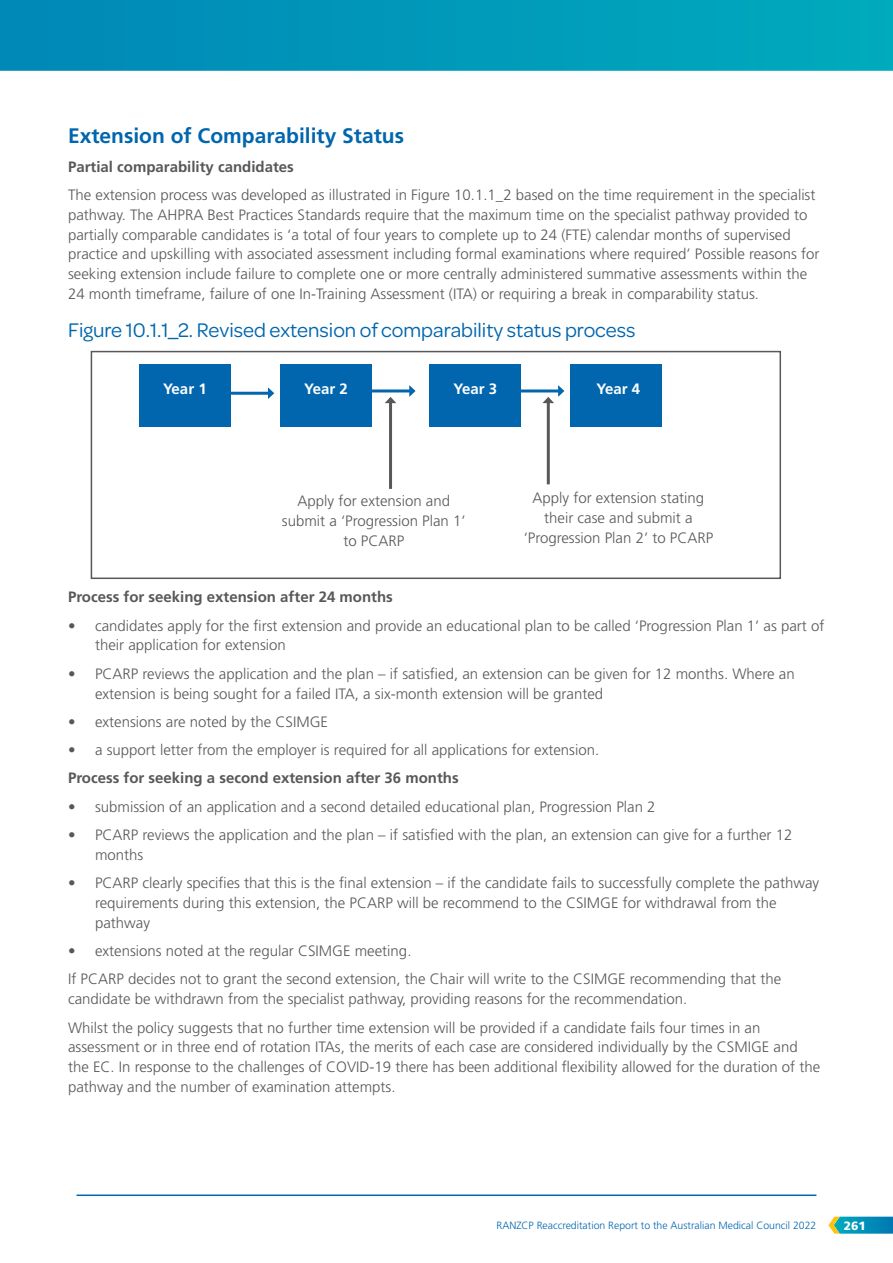
<style>
.page{position:relative;width:893px;height:1263px;background:#fff}
.page>*{position:absolute;margin:0;border:0;box-sizing:border-box;transform-origin:0 0}
.t1{font:21px "Omnes";color:#0166ae}
.body{font:700 21px "Frutiger LT Std";color:#0166ae}
.body-2{font:300 15px/19.8px "Frutiger LT Std";color:#57585a}
.body-3{font:700 15px "Frutiger LT Std";color:#57585a}
.t2{font:700 15px "Frutiger LT Std";color:#fff}
.t3{font:900 12px "Frutiger LT Std";color:#fff}
.t4{font:300 10.5px "Frutiger LT Std";color:#0166ae}
</style>
<div class="page">
<svg style="left:0;top:0;width:893px;height:71px;background:#0099b9"></svg>
<div style="left:91px;top:351px;width:690px;height:228px;background:#fff;border:2px solid #57585a"></div>
<div style="left:139px;top:364px;width:91px;height:62px;background:#0166ae"></div>
<div style="left:281px;top:364px;width:91px;height:62px;background:#0166ae"></div>
<div style="left:429px;top:364px;width:91px;height:62px;background:#0166ae"></div>
<div style="left:571px;top:364px;width:91px;height:62px;background:#0166ae"></div>
<hr style="left:230px;top:392px;width:39px;height:3px;background:#0166ae">
<svg style="left:268px;top:387px;width:6px;height:12px"></svg>
<hr style="left:372px;top:389px;width:38px;height:3px;background:#0166ae">
<svg style="left:409px;top:385px;width:7px;height:12px"></svg>
<hr style="left:520px;top:389px;width:39px;height:3px;background:#0166ae">
<hr style="left:389px;top:402px;width:3px;height:87px;background:#57585a">
<svg style="left:385px;top:397px;width:11px;height:6px"></svg>
<hr style="left:547px;top:402px;width:3px;height:82px;background:#57585a">
<svg style="left:542px;top:385px;width:22px;height:18px"></svg>
<svg style="left:828px;top:1217px;width:65px;height:17px"></svg>
<hr style="left:77px;top:1194px;width:739px;height:2px;background:#0166ae">
<p class="body" style="left:68px;top:124px;width:338px">Extension of Comparability Status</p>
<p class="body-3" style="left:68px;top:158px;width:227px">Partial comparability candidates</p>
<p class="body-2" style="left:68px;top:185px;width:753px">The extension process was developed as illustrated in Figure 10. 1. 1_2 based on the time requirement in the specialist pathway. The AHPRA Best Practices Standards require that the maximum time on the specialist pathway provided to partially comparable candidates is ‘a total of four years to complete up to 24 (FTE) calendar months of supervised practice and upskilling with associated assessment including formal examinations where required’ Possible reasons for seeking extension include failure to complete one or more centrally administered summative assessments within the 24 month timeframe, failure of one In-Training Assessment (ITA) or requiring a break in comparability status.</p>
<p class="t1" style="left:68px;top:316px;width:569px">Figure 10.1.1_2. Revised extension of comparability status process</p>
<p class="t2" style="left:163px;top:380px;width:45px">Year 1</p>
<p class="t2" style="left:453px;top:380px;width:45px">Year 3</p>
<p class="t2" style="left:597px;top:380px;width:45px">Year 4</p>
<p class="t2" style="left:304px;top:380px;width:45px">Year 2</p>
<p class="body-2" style="left:282px;top:491px;width:185px;text-align:center">Apply for extension and submit a ‘Progression Plan 1’ to PCARP</p>
<p class="body-2" style="left:524px;top:488px;width:191px;text-align:center">Apply for extension stating their case and submit a ‘Progression Plan 2’ to PCARP</p>
<p class="body-3" style="left:68px;top:588px;width:326px">Process for seeking extension after 24 months</p>
<p class="body-2" style="left:95px;top:616px;width:731px;text-indent:-27px">• candidates apply for the first extension and provide an educational plan to be called ‘Progression Plan 1’ as part of their application for extension</p>
<p class="body-2" style="left:95px;top:664px;width:701px;text-indent:-27px">• PCARP reviews the application and the plan – if satisfied, an extension can be given for 12 months. Where an extension is being sought for a failed ITA, a six-month extension will be granted</p>
<p class="body-2" style="left:68px;top:712px;width:262px">• extensions are noted by the CSIMGE</p>
<p class="body-2" style="left:68px;top:740px;width:530px">• a support letter from the employer is required for all applications for extension.</p>
<p class="body-3" style="left:68px;top:769px;width:392px">Process for seeking a second extension after 36 months</p>
<p class="body-2" style="left:68px;top:797px;width:589px">• submission of an application and a second detailed educational plan, Progression Plan 2</p>
<p class="body-2" style="left:95px;top:825px;width:699px;text-indent:-27px">• PCARP reviews the application and the plan – if satisfied with the plan, an extension can give for a further 12 months</p>
<p class="body-2" style="left:95px;top:873px;width:726px;text-indent:-27px">• PCARP clearly specifies that this is the final extension – if the candidate fails to successfully complete the pathway requirements during this extension, the PCARP will be recommend to the CSIMGE for withdrawal from the pathway</p>
<p class="body-2" style="left:68px;top:941px;width:342px">• extensions noted at the regular CSIMGE meeting.</p>
<p class="body-2" style="left:68px;top:969px;width:715px">If PCARP decides not to grant the second extension, the Chair will write to the CSIMGE recommending that the candidate be withdrawn from the specialist pathway, providing reasons for the recommendation.</p>
<p class="body-2" style="left:68px;top:1018px;width:754px">Whilst the policy suggests that no further time extension will be provided if a candidate fails four times in an assessment or in three end of rotation ITAs, the merits of each case are considered individually by the CSMIGE and the EC. In response to the challenges of COVID-19 there has been additional flexibility allowed for the duration of the pathway and the number of examination attempts.</p>
<p class="t4" style="left:496px;top:1219px;width:321px">RANZCP Reaccreditation Report to the Australian Medical Council 2022</p>
<p class="t3" style="left:844px;top:1218px;width:24px">261</p>
</div>
